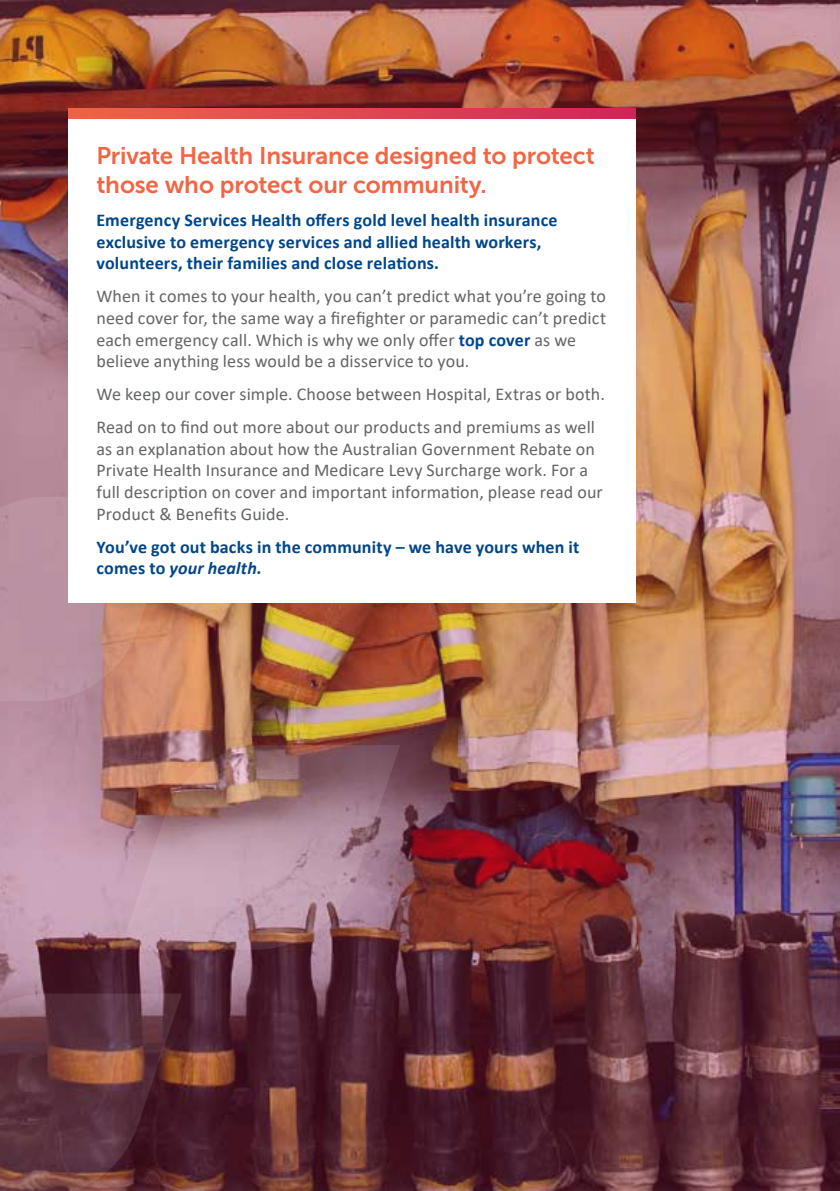
<style>
.page{position:relative;width:840px;height:1191px;background:#fff}
.page>*{position:absolute;margin:0;border:0;box-sizing:border-box;transform-origin:0 0}
.t1{font:24px/28.8px "Museo Sans 700";letter-spacing:-.005em;color:#f16645}
.t2{font:18px/21.6px "Calibri";letter-spacing:.005em;color:#636466}
.t3{font:700 18px/21.6px "Calibri";letter-spacing:.01em;color:#00468b}
.s1{font-weight:700;color:#00468b}
.s2{font-style:italic}
</style>
<div class="page">
<img style="left:0;top:0;width:839px;height:1191px">
<svg style="left:0;top:993px;width:182px;height:198px;background:#64373e"></svg>
<svg style="left:0;top:497px;width:182px;height:204px;background:#c08f91"></svg>
<svg style="left:120px;top:745px;width:280px;height:204px;background:#ab828b"></svg>
<div style="left:68px;top:118px;width:567px;height:484px;background:#fff"></div>
<img style="left:68px;top:108px;width:567px;height:10px">
<h1 class="t1" style="left:96px;top:142px;width:499px">Private Health Insurance designed to protect those who protect our community.</h1>
<p class="t3" style="left:96px;top:209px;width:462px">Emergency Services Health offers gold level health insurance exclusive to emergency services and allied health workers, volunteers, their families and close relations.</p>
<p class="t2" style="left:96px;top:285px;width:511px">When it comes to your health, you can’t predict what you’re going to need cover for, the same way a firefighter or paramedic can’t predict each emergency call. Which is why we only offer <span class="s1">top cover</span> as we believe anything less would be a disservice to you.</p>
<p class="t2" style="left:96px;top:377px;width:509px;line-height:33px">We keep our cover simple. Choose between Hospital, Extras or both.<br>Read on to find out more about our products and premiums as well</p>
<p class="t2" style="left:96px;top:437px;width:507px">as an explanation about how the Australian Government Rebate on Private Health Insurance and Medicare Levy Surcharge work. For a full description on cover and important information, please read our Product &amp; Benefits Guide.</p>
<p class="t3" style="left:96px;top:535px;width:484px">You’ve got out backs in the community – we have yours when it comes to <span class="s2">your health.</span></p>
</div>
